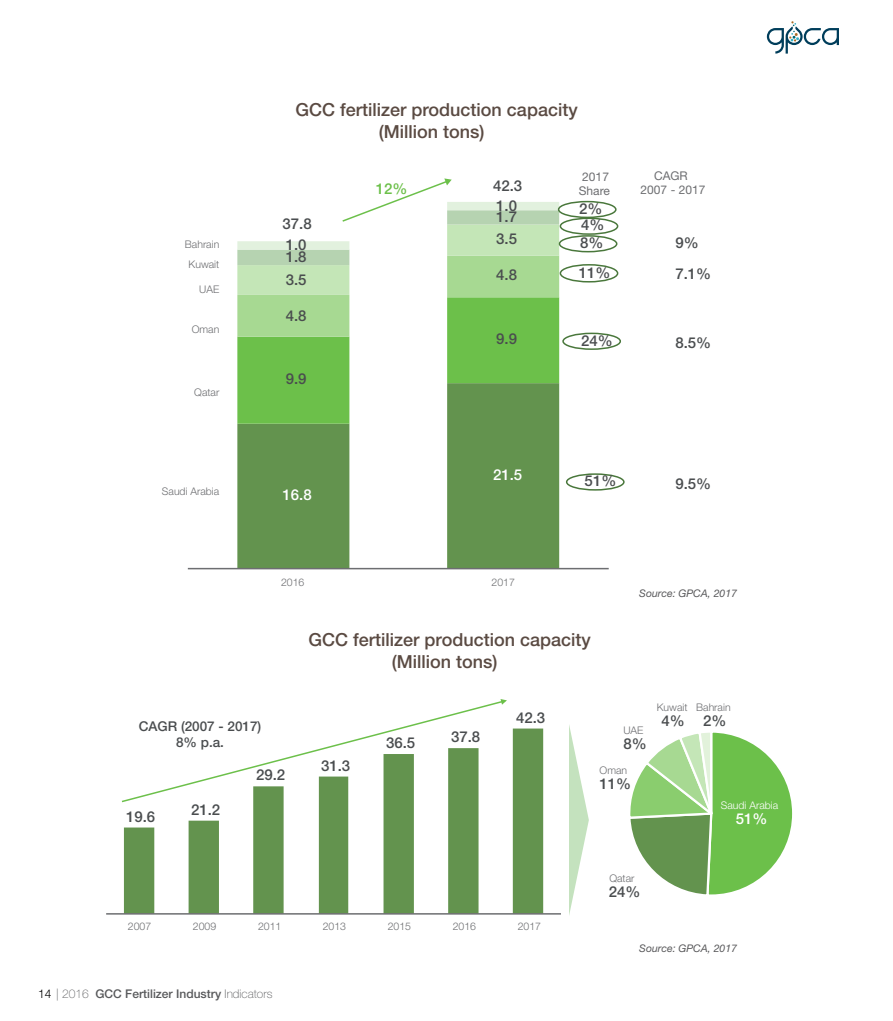
<style>
.page{position:relative;width:893px;height:1021px;background:#fff}
.page>*{position:absolute;margin:0;border:0;box-sizing:border-box;transform-origin:0 0}
.t1{font:500 18px/21.6px "Helvetica Neue LT Std";color:#5a4a42;text-align:center}
.t2{font:500 15px/30.9px "Helvetica Neue LT Std";color:#4a4d4f}
.t3{font:500 15px "Helvetica Neue LT Std";color:#fff}
.t4{font:500 15px "Helvetica Neue LT Std";color:#6cc04a}
.t5{font:500 13.5px/16.2px "Helvetica Neue LT Std";color:#4a4d4f;text-align:center}
.t6{font:500 12px "Helvetica Neue LT Std";color:#58595b}
.t7{font:12px/14.2px "Helvetica Neue LT Std";color:#6d6e71}
.t8{font:300 10.5px "Helvetica Neue LT Std";color:#6d6e71}
.t9{font:italic 10.5px "Helvetica Neue LT Std";color:#58585a}
.t10{font:300 10.5px "Helvetica Neue LT Std";color:#fff}
.s1{font-weight:300;color:#000}
.s2{font-weight:100}
</style>
<div class="page">
<svg style="left:767px;top:21px;width:72px;height:33px"></svg>
<svg style="left:124px;top:728px;width:419px;height:185px"></svg>
<hr style="left:106px;top:913px;width:455px;height:1px;background:#6d6e71">
<svg style="left:630px;top:732px;width:163px;height:163px"></svg>
<svg style="left:569px;top:725px;width:20px;height:190px"></svg>
<svg style="left:122px;top:701px;width:385px;height:102px"></svg>
<svg style="left:500px;top:699px;width:7px;height:5px"></svg>
<svg style="left:237px;top:423px;width:322px;height:145px;fill:#63934e"></svg>
<svg style="left:237px;top:336px;width:322px;height:87px;fill:#6cc04e"></svg>
<hr style="left:188px;top:568px;width:421px;height:1px;background:#6d6e71">
<div style="left:566px;top:473px;width:59px;height:17px;border:2px solid #49773b;border-radius:50%"></div>
<div style="left:562px;top:332px;width:59px;height:18px;border:2px solid #49773b;border-radius:50%"></div>
<div style="left:560px;top:264px;width:58px;height:18px;border:2px solid #49773b;border-radius:50%"></div>
<div style="left:559px;top:235px;width:58px;height:17px;border:2px solid #49773b;border-radius:50%"></div>
<div style="left:560px;top:217px;width:58px;height:18px;border:2px solid #49773b;border-radius:50%"></div>
<div style="left:558px;top:201px;width:59px;height:17px;border:2px solid #49773b;border-radius:50%"></div>
<svg style="left:237px;top:178px;width:322px;height:158px"></svg>
<p class="t1" style="left:296px;top:99px;width:284px">GCC fertilizer production capacity (Million tons)</p>
<p class="t8" style="left:185px;top:238px;width:36px">Bahrain</p>
<p class="t8" style="left:189px;top:257px;width:32px">Kuwait</p>
<p class="t8" style="left:199px;top:283px;width:22px">UAE</p>
<p class="t8" style="left:192px;top:323px;width:29px">Oman</p>
<p class="t8" style="left:194px;top:386px;width:27px">Qatar</p>
<p class="t8" style="left:162px;top:485px;width:59px">Saudi Arabia</p>
<p class="t2" style="left:283px;top:208px;width:31px">37.8</p>
<p class="t2" style="left:286px;top:229px;width:22px">1.0</p>
<p class="t2" style="left:286px;top:241px;width:22px">1.8</p>
<p class="t2" style="left:286px;top:264px;width:22px">3.5</p>
<p class="t2" style="left:286px;top:300px;width:22px">4.8</p>
<p class="t2" style="left:286px;top:363px;width:22px">9.9</p>
<p class="t3" style="left:283px;top:486px;width:31px">16.8</p>
<p class="t4" style="left:376px;top:180px;width:33px">12%</p>
<p class="t2" style="left:493px;top:170px;width:31px">42.3</p>
<p class="t2" style="left:496px;top:190px;width:22px">1.0</p>
<p class="t2" style="left:496px;top:201px;width:22px">1.7</p>
<p class="t2" style="left:496px;top:223px;width:22px">3.5</p>
<p class="t2" style="left:496px;top:259px;width:22px">4.8</p>
<p class="t2" style="left:496px;top:323px;width:22px">9.9</p>
<p class="t3" style="left:493px;top:465px;width:31px">21.5</p>
<p class="t8" style="left:281px;top:575px;width:25px">2016</p>
<p class="t8" style="left:492px;top:575px;width:25px">2017</p>
<p class="t7" style="left:579px;top:169px;width:33px">2017<br>Share</p>
<p class="t7" style="left:641px;top:168px;width:66px;text-align:center">CAGR<br>2007 - 2017</p>
<p class="t2" style="left:579px;top:193px;width:25px">2%</p>
<p class="t2" style="left:581px;top:209px;width:25px">4%</p>
<p class="t2" style="left:580px;top:227px;width:25px">8%</p>
<p class="t2" style="left:579px;top:257px;width:33px">11%</p>
<p class="t2" style="left:581px;top:324px;width:33px">24%</p>
<p class="t2" style="left:675px;top:227px;width:37px">9%<br>7.1%</p>
<p class="t2" style="left:675px;top:327px;width:37px">8.5%</p>
<p class="t2" style="left:585px;top:465px;width:33px">51%</p>
<p class="t2" style="left:675px;top:468px;width:37px">9.5%</p>
<p class="t9" style="left:639px;top:587px;width:99px">Source: GPCA, 2017</p>
<p class="t1" style="left:309px;top:629px;width:284px">GCC fertilizer production capacity (Million tons)</p>
<p class="t5" style="left:139px;top:717px;width:124px">CAGR (2007 - 2017)<br>8% p.a.</p>
<p class="t2" style="left:126px;top:801px;width:31px">19.6</p>
<p class="t2" style="left:191px;top:794px;width:31px">21.2</p>
<p class="t2" style="left:256px;top:759px;width:31px">29.2</p>
<p class="t2" style="left:321px;top:750px;width:31px">31.3</p>
<p class="t2" style="left:386px;top:727px;width:31px">36.5</p>
<p class="t2" style="left:451px;top:721px;width:31px">37.8</p>
<p class="t2" style="left:516px;top:701px;width:31px">42.3</p>
<p class="t8" style="left:128px;top:919px;width:25px">2007</p>
<p class="t8" style="left:193px;top:919px;width:25px">2009</p>
<p class="t8" style="left:258px;top:919px;width:25px">2011</p>
<p class="t8" style="left:323px;top:919px;width:25px">2013</p>
<p class="t8" style="left:388px;top:919px;width:25px">2015</p>
<p class="t8" style="left:453px;top:919px;width:25px">2016</p>
<p class="t8" style="left:518px;top:919px;width:25px">2017</p>
<p class="t6" style="left:38px;top:986px;width:236px"><span class="s1">14</span> <span class="s2">| 2016</span> GCC Fertilizer Industry <span class="s2">Indicators</span></p>
<p class="t8" style="left:623px;top:724px;width:22px">UAE</p>
<p class="t2" style="left:623px;top:728px;width:25px">8%</p>
<p class="t2" style="left:600px;top:768px;width:33px">11%</p>
<p class="t8" style="left:600px;top:764px;width:29px">Oman</p>
<p class="t8" style="left:657px;top:701px;width:75px">Kuwait Bahrain</p>
<p class="t2" style="left:703px;top:705px;width:25px">2%</p>
<p class="t2" style="left:661px;top:705px;width:25px">4%</p>
<p class="t10" style="left:721px;top:798px;width:59px">Saudi Arabia</p>
<p class="t3" style="left:736px;top:809px;width:33px">51%</p>
<p class="t8" style="left:609px;top:871px;width:27px">Qatar</p>
<p class="t2" style="left:609px;top:875px;width:33px">24%</p>
<p class="t9" style="left:639px;top:942px;width:99px">Source: GPCA, 2017</p>
</div>
